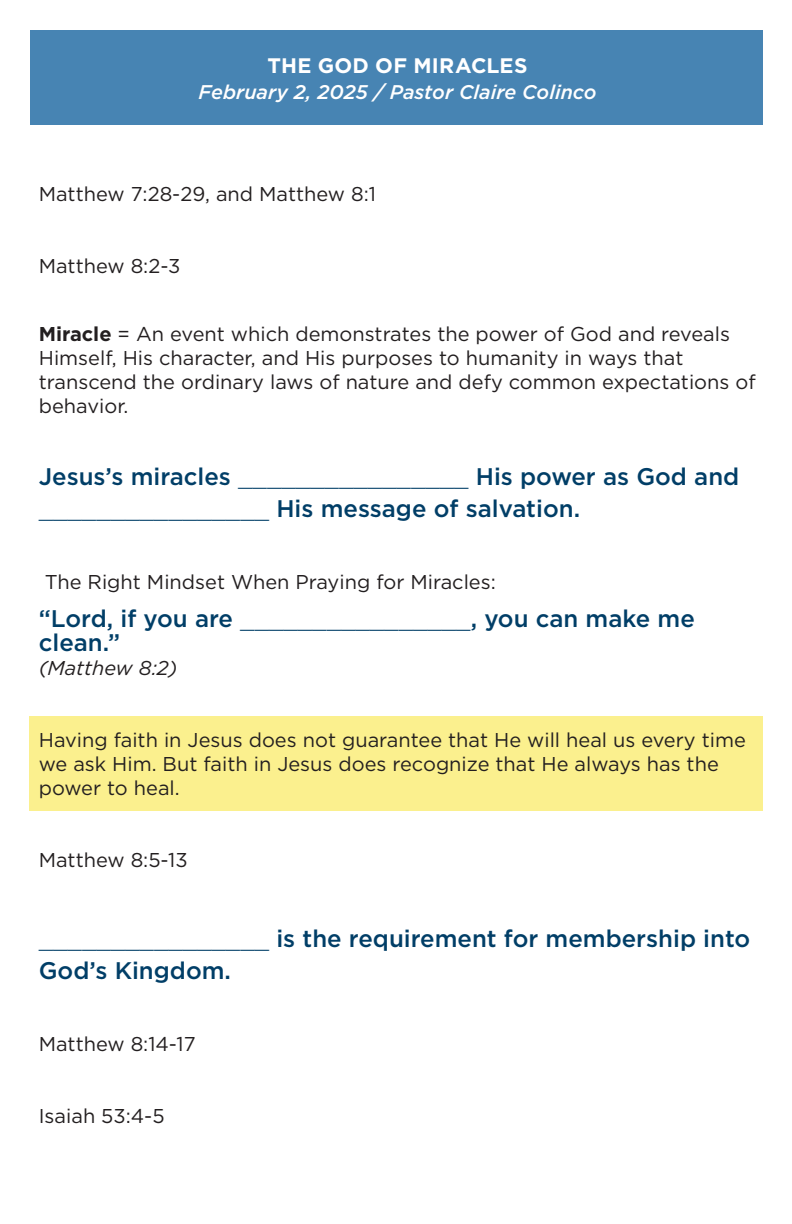
<style>
.page{position:relative;width:792px;height:1224px;background:#fff}
.page>*{position:absolute;margin:0;border:0;box-sizing:border-box;transform-origin:0 0}
.t1{font:500 24px/32px "Gotham";color:#013e67}
.t2{font:700 21px "Gotham";letter-spacing:.01em;color:#fff}
.t3{font:20px/24px "Gotham";color:#231f20}
.t4{font:italic 20px "Gotham";color:#231f20}
.t5{font:italic 500 19.8px "Gotham";color:#fff}
.s1{font-weight:700}
.s2{font-weight:300}
</style>
<div class="page">
<div style="left:29px;top:716px;width:734px;height:94px;background:#fbf08e"></div>
<div style="left:30px;top:31px;width:732px;height:94px;background:#4784b3"></div>
<p class="t2" style="left:267px;top:57px;width:261px">THE GOD OF MIRACLES</p>
<p class="t5" style="left:198px;top:84px;width:400px">February 2, 2025 / Pastor Claire Colinco</p>
<p class="t3" style="left:39px;top:183px;width:339px">Matthew 7:28-29, and Matthew 8:1</p>
<p class="t3" style="left:39px;top:255px;width:143px">Matthew 8:2-3</p>
<p class="t3" style="left:39px;top:323px;width:718px"><span class="s1">Miracle</span> = An event which demonstrates the power of God and reveals Himself, His character, and His purposes to humanity in ways that transcend the ordinary laws of nature and defy common expectations of behavior.</p>
<p class="t1" style="left:39px;top:462px;width:702px">Jesus’s miracles <span class="s2">________________</span> His power as God and <span class="s2">________________</span> His message of salvation.</p>
<p class="t3" style="left:45px;top:571px;width:453px">The Right Mindset When Praying for Miracles:</p>
<p class="t1" style="left:39px;top:608px;width:658px;line-height:24px">“Lord, if you are <span class="s2">________________</span>, you can make me clean.”</p>
<p class="t4" style="left:39px;top:659px;width:140px">(Matthew 8:2)</p>
<p class="t3" style="left:39px;top:729px;width:709px">Having faith in Jesus does not guarantee that He will heal us every time we ask Him. But faith in Jesus does recognize that He always has the power to heal.</p>
<p class="t3" style="left:39px;top:849px;width:150px">Matthew 8:5-13</p>
<p class="t1" style="left:39px;top:924px;width:713px"><span class="s2">________________</span> is the requirement for membership into<br>God’s Kingdom.</p>
<p class="t3" style="left:39px;top:1033px;width:158px">Matthew 8:14-17</p>
<p class="t3" style="left:39px;top:1105px;width:127px">Isaiah 53:4-5</p>
</div>
